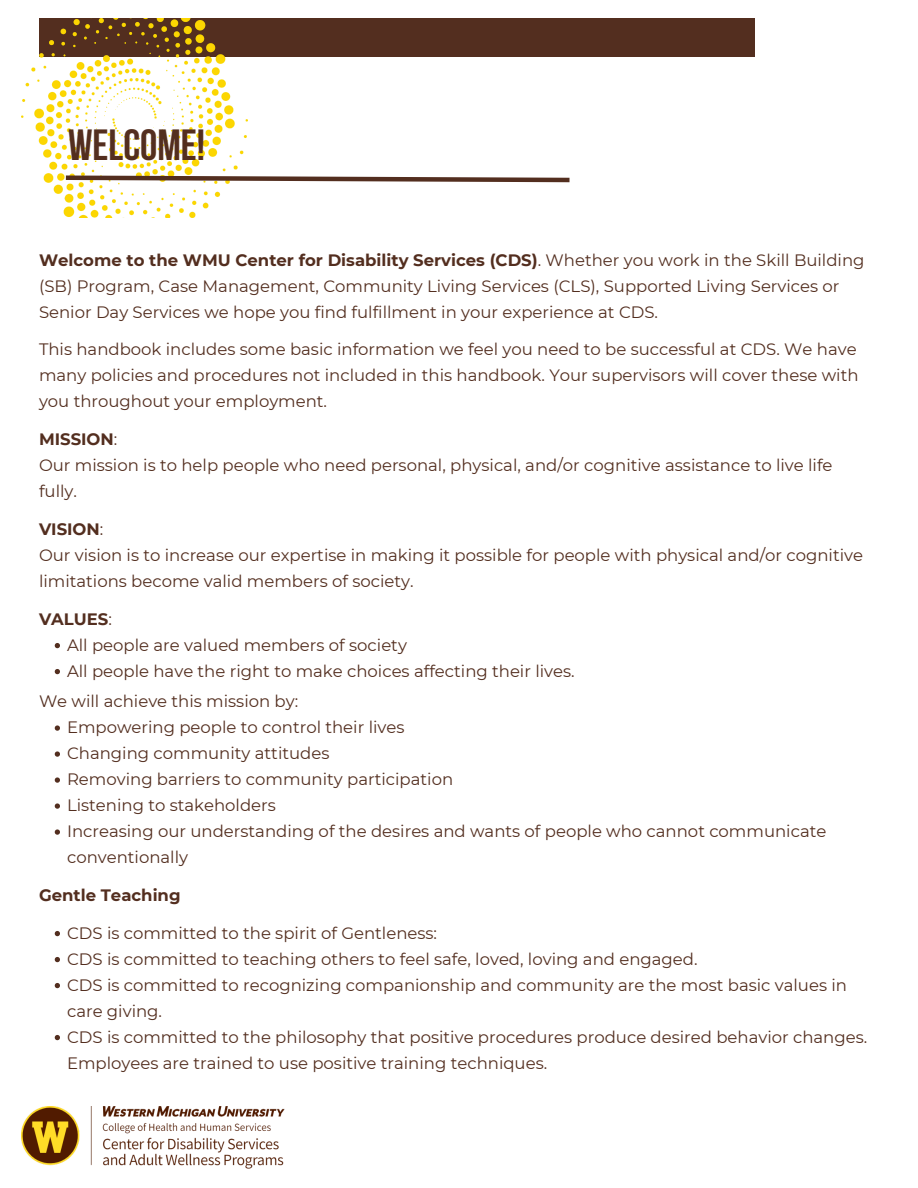
<style>
.page{position:relative;width:918px;height:1188px;background:#fff}
.page>*{position:absolute;margin:0;border:0;box-sizing:border-box;transform-origin:0 0}
.t1{font:700 43.5px "Bebas Neue";color:#532e1f}
.t2{font:16.5px/26px "Montserrat";color:#532e1f}
.t3{font:700 16.5px "Montserrat";color:#532e1f}
.s1{font-weight:700}
.s2{font-weight:400}
</style>
<div class="page">
<div style="left:39px;top:18px;width:715px;height:39px;background:#532e1f"></div>
<img style="left:22px;top:18px;width:226px;height:199px">
<img style="left:22px;top:1107px;width:263px;height:62px">
<svg style="left:61px;top:173px;width:509px;height:12px"></svg>
<svg style="left:55px;top:643px;width:5px;height:5px"></svg>
<svg style="left:55px;top:669px;width:5px;height:5px"></svg>
<svg style="left:55px;top:725px;width:5px;height:6px"></svg>
<svg style="left:55px;top:751px;width:5px;height:6px"></svg>
<svg style="left:55px;top:777px;width:5px;height:6px"></svg>
<svg style="left:55px;top:803px;width:5px;height:6px"></svg>
<svg style="left:55px;top:829px;width:5px;height:6px"></svg>
<svg style="left:55px;top:931px;width:5px;height:5px"></svg>
<svg style="left:55px;top:957px;width:5px;height:5px"></svg>
<svg style="left:55px;top:983px;width:5px;height:5px"></svg>
<svg style="left:55px;top:1035px;width:5px;height:5px"></svg>
<h1 class="t1" style="left:68px;top:127px;width:139px">WELCOME!</h1>
<p class="t2" style="left:39px;top:247px;width:827px"><span class="s1">Welcome to the WMU Center for Disability Services (CDS)</span>. Whether you work in the Skill Building (SB) Program, Case Management, Community Living Services (CLS), Supported Living Services or<br>Senior Day Services we hope you find fulfillment in your experience at CDS.</p>
<p class="t2" style="left:39px;top:337px;width:821px;text-align:justify">This handbook includes some basic information we feel you need to be successful at CDS. We have many policies and procedures not included in this handbook. Your supervisors will cover these with you throughout your employment.</p>
<p class="t3" style="left:39px;top:429px;width:80px">MISSION<span class="s2">:</span></p>
<p class="t2" style="left:39px;top:452px;width:795px">Our mission is to help people who need personal, physical, and/or cognitive assistance to live life fully.</p>
<p class="t3" style="left:39px;top:519px;width:66px">VISION<span class="s2">:</span></p>
<p class="t2" style="left:39px;top:542px;width:826px">Our vision is to increase our expertise in making it possible for people with physical and/or cognitive</p>
<p class="t2" style="left:39px;top:568px;width:376px">limitations become valid members of society.</p>
<h2 class="t3" style="left:39px;top:609px;width:75px">VALUES<span class="s2">:</span></h2>
<p class="t2" style="left:67px;top:632px;width:341px">All people are valued members of society</p>
<p class="t2" style="left:67px;top:658px;width:509px">All people have the right to make choices affecting their lives.</p>
<p class="t2" style="left:39px;top:688px;width:261px">We will achieve this mission by:</p>
<p class="t2" style="left:67px;top:714px;width:339px">Empowering people to control their lives</p>
<p class="t2" style="left:67px;top:740px;width:264px">Changing community attitudes</p>
<p class="t2" style="left:67px;top:766px;width:388px">Removing barriers to community participation</p>
<p class="t2" style="left:67px;top:792px;width:210px">Listening to stakeholders</p>
<p class="t2" style="left:67px;top:818px;width:761px">Increasing our understanding of the desires and wants of people who cannot communicate conventionally</p>
<h3 class="t3" style="left:39px;top:885px;width:143px">Gentle Teaching</h3>
<p class="t2" style="left:67px;top:920px;width:372px">CDS is committed to the spirit of Gentleness:</p>
<p class="t2" style="left:67px;top:946px;width:632px">CDS is committed to teaching others to feel safe, loved, loving and engaged.</p>
<p class="t2" style="left:67px;top:972px;width:781px">CDS is committed to recognizing companionship and community are the most basic values in care giving.</p>
<p class="t2" style="left:67px;top:1024px;width:802px">CDS is committed to the philosophy that positive procedures produce desired behavior changes.<br>Employees are trained to use positive training techniques.</p>
</div>
